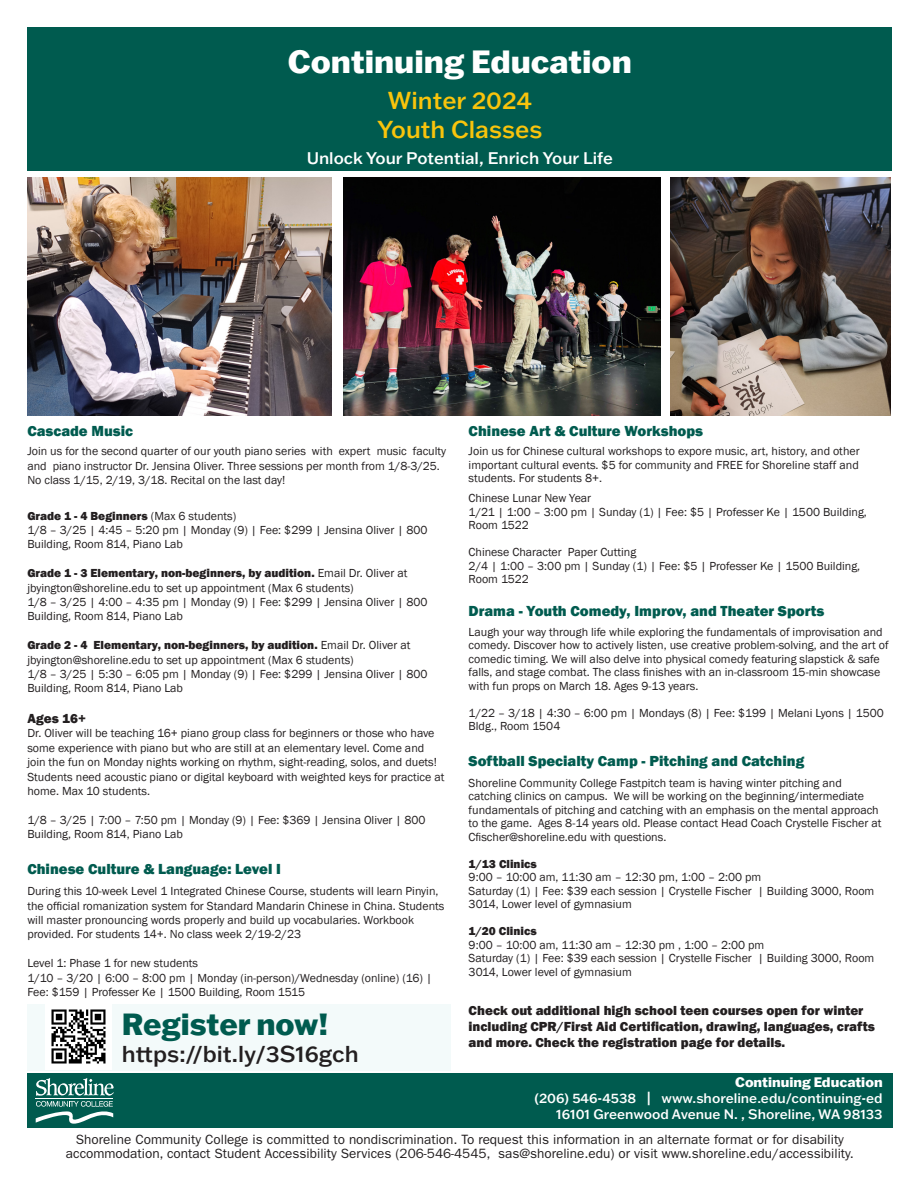
<style>
.page{position:relative;width:918px;height:1188px;background:#fff}
.page>*{position:absolute;margin:0;border:0;box-sizing:border-box;transform-origin:0 0}
.t1{font:800 31.5px "Franklin Gothic ATF";color:#fff}
.t2{font:800 30px "Franklin Gothic ATF";color:#005b4f}
.t3{font:500 24px "Franklin Gothic ATF";color:#f9c40c}
.t4{font:500 22.5px "Franklin Gothic ATF";color:#231f20}
.t5{font:500 16.5px "Franklin Gothic ATF";color:#fff}
.course{font:800 15px "Franklin Gothic";color:#005b4f}
.description{font:800 15px "Franklin Gothic";color:#005b4f}
.t6{font:13.5px "ITC Franklin Gothic Std";color:#231f20}
.course-2{font:800 13.5px/16.2px "Franklin Gothic";color:#231f20}
.t7{font:500 13.5px "Franklin Gothic ATF";color:#fff}
.t8{font:800 13.5px "Franklin Gothic ATF";color:#fff}
.description-2{font:800 13.5px "Franklin Gothic";color:#231f20}
.description-3{font:12px/14.4px "Franklin Gothic";color:#231f20}
.course-3{font:12px/14.4px "Franklin Gothic";color:#231f20}
.description-4{font:800 12px "Franklin Gothic";color:#231f20}
.s1{font-weight:400}
.s2{font-weight:800}
</style>
<div class="page">
<div style="left:27px;top:1073px;width:865px;height:55px;background:#005b4f"></div>
<div style="left:28px;top:27px;width:864px;height:144px;background:#005b4f"></div>
<div style="left:27px;top:1004px;width:424px;height:66px;background:#f3fafa"></div>
<svg style="left:36px;top:1078px;width:78px;height:46px"></svg>
<img style="left:45px;top:1004px;width:66px;height:66px">
<img style="left:343px;top:178px;width:317px;height:237px">
<img style="left:670px;top:178px;width:220px;height:238px">
<img style="left:27px;top:178px;width:305px;height:238px">
<p class="t1" style="left:288px;top:41px;width:346px">Continuing Education</p>
<p class="t3" style="left:388px;top:85px;width:145px">Winter 2024</p>
<p class="t3" style="left:377px;top:113px;width:166px">Youth Classes</p>
<p class="t5" style="left:307px;top:147px;width:308px">Unlock Your Potential, Enrich Your Life</p>
<p class="course" style="left:27px;top:422px;width:107px">Cascade Music</p>
<p class="course-3" style="left:27px;top:444px;width:420px">Join us for the second quarter of our youth piano series with expert music faculty and piano instructor Dr. Jensina Oliver. Three sessions per month from 1/8-3/25.<br>No class 1/15, 2/19, 3/18. Recital on the last day!</p>
<p class="description-4" style="left:27px;top:508px;width:211px">Grade 1 - 4 Beginners <span class="s1">(Max 6 students)</span></p>
<p class="description-3" style="left:27px;top:523px;width:402px">1/8 – 3/25 | 4:45 – 5:20 pm | Monday (9) | Fee: $299 | Jensina Oliver | 800<br>Building, Room 814, Piano Lab</p>
<p class="description-3" style="left:27px;top:566px;width:382px"><span class="s2">Grade 1 - 3 Elementary, non-beginners, by audition.</span> Email Dr. Oliver at jbyington@shoreline.edu to set up appointment (Max 6 students)</p>
<p class="description-3" style="left:27px;top:595px;width:402px">1/8 – 3/25 | 4:00 – 4:35 pm | Monday (9) | Fee: $299 | Jensina Oliver | 800<br>Building, Room 814, Piano Lab</p>
<p class="description-3" style="left:27px;top:638px;width:385px"><span class="s2">Grade 2 - 4 Elementary, non-beginners, by audition.</span> Email Dr. Oliver at jbyington@shoreline.edu to set up appointment (Max 6 students)</p>
<p class="description-3" style="left:27px;top:667px;width:402px">1/8 – 3/25 | 5:30 – 6:05 pm | Monday (9) | Fee: $299 | Jensina Oliver | 800<br>Building, Room 814, Piano Lab</p>
<p class="description-2" style="left:27px;top:710px;width:60px">Ages 16+</p>
<p class="description-3" style="left:27px;top:726px;width:419px">Dr. Oliver will be teaching 16+ piano group class for beginners or those who have some experience with piano but who are still at an elementary level. Come and join the fun on Monday nights working on rhythm, sight-reading, solos, and duets!<br>Students need acoustic piano or digital keyboard with weighted keys for practice at home. Max 10 students.</p>
<p class="description-3" style="left:27px;top:813px;width:400px">1/8 – 3/25 | 7:00 – 7:50 pm | Monday (9) | Fee: $369 | Jensina Oliver | 800<br>Building, Room 814, Piano Lab</p>
<p class="description" style="left:27px;top:859px;width:255px">Chinese Culture &amp; Language: Level I</p>
<p class="description-3" style="left:27px;top:884px;width:419px">During this 10-week Level 1 Integrated Chinese Course, students will learn Pinyin, the official romanization system for Standard Mandarin Chinese in China. Students will master pronouncing words properly and build up vocabularies. Workbook provided. For students 14+. No class week 2/19-2/23</p>
<p class="description-3" style="left:27px;top:956px;width:172px">Level 1: Phase 1 for new students</p>
<p class="description-3" style="left:27px;top:971px;width:406px">1/10 – 3/20 | 6:00 – 8:00 pm | Monday (in-person)/Wednesday (online) (16) |<br>Fee: $159 | Professer Ke | 1500 Building, Room 1515</p>
<p class="t2" style="left:122px;top:1004px;width:208px">Register now!</p>
<p class="t4" style="left:122px;top:1039px;width:238px">https://bit.ly/3S16gch</p>
<p class="description" style="left:469px;top:422px;width:236px">Chinese Art &amp; Culture Workshops</p>
<p class="course-3" style="left:469px;top:445px;width:393px;line-height:13.5px;text-align:justify">Join us for Chinese cultural workshops to expore music, art, history, and other important cultural events. $5 for community and FREE for Shoreline staff and students. For students 8+.</p>
<p class="description-3" style="left:469px;top:491px;width:124px">Chinese Lunar New Year</p>
<p class="description-3" style="left:469px;top:505px;width:400px;line-height:13.5px">1/21 | 1:00 – 3:00 pm | Sunday (1) | Fee: $5 | Professer Ke | 1500 Building,<br>Room 1522</p>
<p class="description-3" style="left:469px;top:545px;width:169px">Chinese Character Paper Cutting</p>
<p class="description-3" style="left:469px;top:559px;width:393px;line-height:13.5px">2/4 | 1:00 – 3:00 pm | Sunday (1) | Fee: $5 | Professer Ke | 1500 Building,<br>Room 1522</p>
<p class="course" style="left:469px;top:601px;width:357px">Drama - Youth Comedy, Improv, and Theater Sports</p>
<p class="description-3" style="left:469px;top:625px;width:422px;line-height:13.5px">Laugh your way through life while exploring the fundamentals of improvisation and comedy. Discover how to actively listen, use creative problem-solving, and the art of comedic timing. We will also delve into physical comedy featuring slapstick &amp; safe falls, and stage combat. The class finishes with an in-classroom 15-min showcase with fun props on March 18. Ages 9-13 years.</p>
<p class="description-3" style="left:469px;top:706px;width:417px;line-height:13.5px">1/22 – 3/18 | 4:30 – 6:00 pm | Mondays (8) | Fee: $199 | Melani Lyons | 1500<br>Bldg., Room 1504</p>
<p class="course" style="left:469px;top:752px;width:337px">Softball Specialty Camp - Pitching and Catching</p>
<p class="description-3" style="left:469px;top:776px;width:414px;line-height:13.5px">Shoreline Community College Fastpitch team is having winter pitching and catching clinics on campus. We will be working on the beginning/intermediate fundamentals of pitching and catching with an emphasis on the mental approach to the game. Ages 8-14 years old. Please contact Head Coach Crystelle Fischer at Cfischer@shoreline.edu with questions.</p>
<p class="description-4" style="left:469px;top:856px;width:70px">1/13 Clinics</p>
<p class="description-3" style="left:469px;top:870px;width:294px">9:00 – 10:00 am, 11:30 am – 12:30 pm, 1:00 – 2:00 pm</p>
<p class="description-3" style="left:469px;top:884px;width:407px;line-height:13.5px">Saturday (1) | Fee: $39 each session | Crystelle Fischer | Building 3000, Room<br>3014, Lower level of gymnasium</p>
<p class="description-4" style="left:469px;top:923px;width:70px">1/20 Clinics</p>
<p class="description-3" style="left:469px;top:938px;width:297px">9:00 – 10:00 am, 11:30 am – 12:30 pm , 1:00 – 2:00 pm</p>
<p class="description-3" style="left:469px;top:952px;width:407px;line-height:13.5px">Saturday (1) | Fee: $39 each session | Crystelle Fischer | Building 3000, Room<br>3014, Lower level of gymnasium</p>
<p class="course-2" style="left:469px;top:1002px;width:408px">Check out additional high school teen courses open for winter including CPR/First Aid Certification, drawing, languages, crafts and more. Check the registration page for details.</p>
<p class="t8" style="left:735px;top:1073px;width:149px">Continuing Education</p>
<p class="t7" style="left:535px;top:1089px;width:350px">(206) 546-4538 | www.shoreline.edu/continuing-ed</p>
<p class="t7" style="left:556px;top:1105px;width:328px">16101 Greenwood Avenue N. , Shoreline, WA 98133</p>
<p class="t6" style="left:76px;top:1132px;width:770px">Shoreline Community College is committed to nondiscrimination. To request this information in an alternate format or for disability</p>
<p class="t6" style="left:66px;top:1145px;width:789px">accommodation, contact Student Accessibility Services (206-546-4545, sas@shoreline.edu) or visit www.shoreline.edu/accessibility.</p>
</div>
